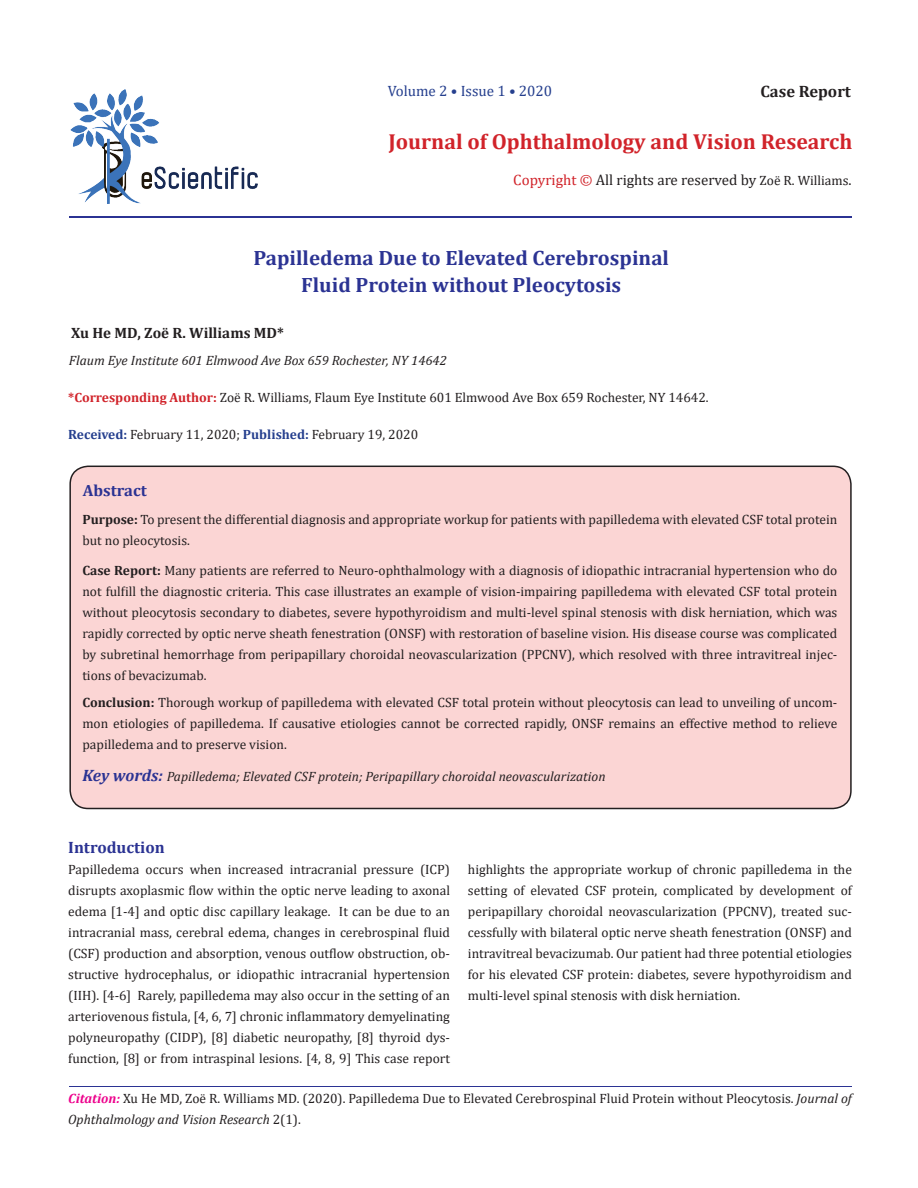
<style>
.page{position:relative;width:918px;height:1188px;background:#fff}
.page>*{position:absolute;margin:0;border:0;box-sizing:border-box;transform-origin:0 0}
.t1{font:700 21.75px "Cambria";color:#d1232a}
.t2{font:700 20.85px/27px "Cambria";color:#2b3393;text-align:center}
.t3{font:700 16.5px "Cambria";color:#2b3393}
.t4{font:700 16.5px "Cambria";color:#231f20}
.t5{font:700 16.35px "Cambria";color:#2b3393}
.t6{font:15px "Cambria";color:#231f20}
.t7{font:700 15px "Cambria";color:#231f20}
.t8{font:15px "Cambria";color:#253f8e}
.t9{font:13.5px/21px "Cambria";color:#231f20;text-align:justify}
.t10{font:italic 13.5px "Cambria";color:#231f20}
.s1{color:#d1232a}
.s2{font-size:13.5px}
.s3{font-weight:700;font-size:13.35px;color:#d1232a}
.s4{font-weight:700;color:#253f8e}
.s5{font-weight:700}
.s6{font-weight:700;font-size:16.5px;color:#2b3393}
.s7{font-weight:700;font-style:italic;color:#ed028c}
.s8{font-style:italic}
</style>
<div class="page">
<div style="left:70px;top:466px;width:781px;height:343px;background:#fbd5d4;border-radius:18px"></div>
<div style="left:69px;top:466px;width:783px;height:343px;border:2px solid #231f20;border-radius:18px"></div>
<img style="left:70px;top:89px;width:187px;height:114px">
<hr style="left:69px;top:216px;width:782px;height:2px;background:#2b3393">
<hr style="left:69px;top:1086px;width:782px;height:1px;background:#2b3393">
<p class="t8" style="left:388px;top:82px;width:166px">Volume 2 • Issue 1 • 2020</p>
<p class="t4" style="left:760px;top:80px;width:92px">Case Report</p>
<h1 class="t1" style="left:388px;top:126px;width:465px">Journal of Ophthalmology and Vision Research</h1>
<p class="t6" style="left:513px;top:171px;width:340px"><span class="s1">Copyright ©</span> All rights are reserved by <span class="s2">Zoë R. Williams</span>.</p>
<h2 class="t2" style="left:253px;top:244px;width:417px">Papilledema Due to Elevated Cerebrospinal<br>Fluid Protein without Pleocytosis</h2>
<p class="t7" style="left:71px;top:322px;width:214px">Xu He MD, Zoë R. Williams MD*</p>
<p class="t10" style="left:69px;top:351px;width:379px">Flaum Eye Institute 601 Elmwood Ave Box 659 Rochester, NY 14642</p>
<p class="t9" style="left:68px;top:387px;width:642px"><span class="s3">*Corresponding Author:</span> Zoë R. Williams, Flaum Eye Institute 601 Elmwood Ave Box 659 Rochester, NY 14642.</p>
<p class="t9" style="left:68px;top:424px;width:351px"><span class="s4">Received:</span> February 11, 2020; <span class="s4">Published:</span> February 19, 2020</p>
<p class="t5" style="left:83px;top:479px;width:65px">Abstract</p>
<p class="t9" style="left:82px;top:509px;width:756px"><span class="s5">Purpose:</span> To present the differential diagnosis and appropriate workup for patients with papilledema with elevated CSF total protein but no pleocytosis.</p>
<p class="t9" style="left:82px;top:560px;width:757px"><span class="s5">Case Report:</span> Many patients are referred to Neuro-ophthalmology with a diagnosis of idiopathic intracranial hypertension who do not fulfill the diagnostic criteria. This case illustrates an example of vision-impairing papilledema with elevated CSF total protein without pleocytosis secondary to diabetes, severe hypothyroidism and multi-level spinal stenosis with disk herniation, which was rapidly corrected by optic nerve sheath fenestration (ONSF) with restoration of baseline vision. His disease course was complicated by subretinal hemorrhage from peripapillary choroidal neovascularization (PPCNV), which resolved with three intravitreal injec&shy;tions of bevacizumab.</p>
<p class="t9" style="left:82px;top:692px;width:756px"><span class="s5">Conclusion:</span> Thorough workup of papilledema with elevated CSF total protein without pleocytosis can lead to unveiling of uncom&shy;mon etiologies of papilledema. If causative etiologies cannot be corrected rapidly, ONSF remains an effective method to relieve papilledema and to preserve vision.</p>
<p class="t10" style="left:82px;top:767px;width:525px"><span class="s6">Key words:</span> Papilledema; Elevated CSF protein; Peripapillary choroidal neovascularization</p>
<p class="t3" style="left:68px;top:836px;width:98px">Introduction</p>
<p class="t9" style="left:68px;top:859px;width:383px">Papilledema occurs when increased intracranial pressure (ICP) disrupts axoplasmic flow within the optic nerve leading to axonal edema [1-4] and optic disc capillary leakage. It can be due to an intracranial mass, cerebral edema, changes in cerebrospinal fluid (CSF) production and absorption, venous outflow obstruction, ob&shy;structive hydrocephalus, or idiopathic intracranial hypertension (IIH). [4-6] Rarely, papilledema may also occur in the setting of an arteriovenous fistula, [4, 6, 7] chronic inflammatory demyelinating polyneuropathy (CIDP), [8] diabetic neuropathy, [8] thyroid dys&shy;function, [8] or from intraspinal lesions. [4, 8, 9] This case report</p>
<p class="t9" style="left:468px;top:859px;width:386px">highlights the appropriate workup of chronic papilledema in the setting of elevated CSF protein, complicated by development of peripapillary choroidal neovascularization (PPCNV), treated suc&shy;cessfully with bilateral optic nerve sheath fenestration (ONSF) and intravitreal bevacizumab. Our patient had three potential etiologies for his elevated CSF protein: diabetes, severe hypothyroidism and multi-level spinal stenosis with disk herniation.</p>
<p class="t9" style="left:68px;top:1088px;width:785px"><span class="s7">Citation:</span> Xu He MD, Zoë R. Williams MD. (2020). Papilledema Due to Elevated Cerebrospinal Fluid Protein without Pleocytosis. <span class="s8">Journal of<br>Ophthalmology and Vision Research</span> 2(1).</p>
</div>
